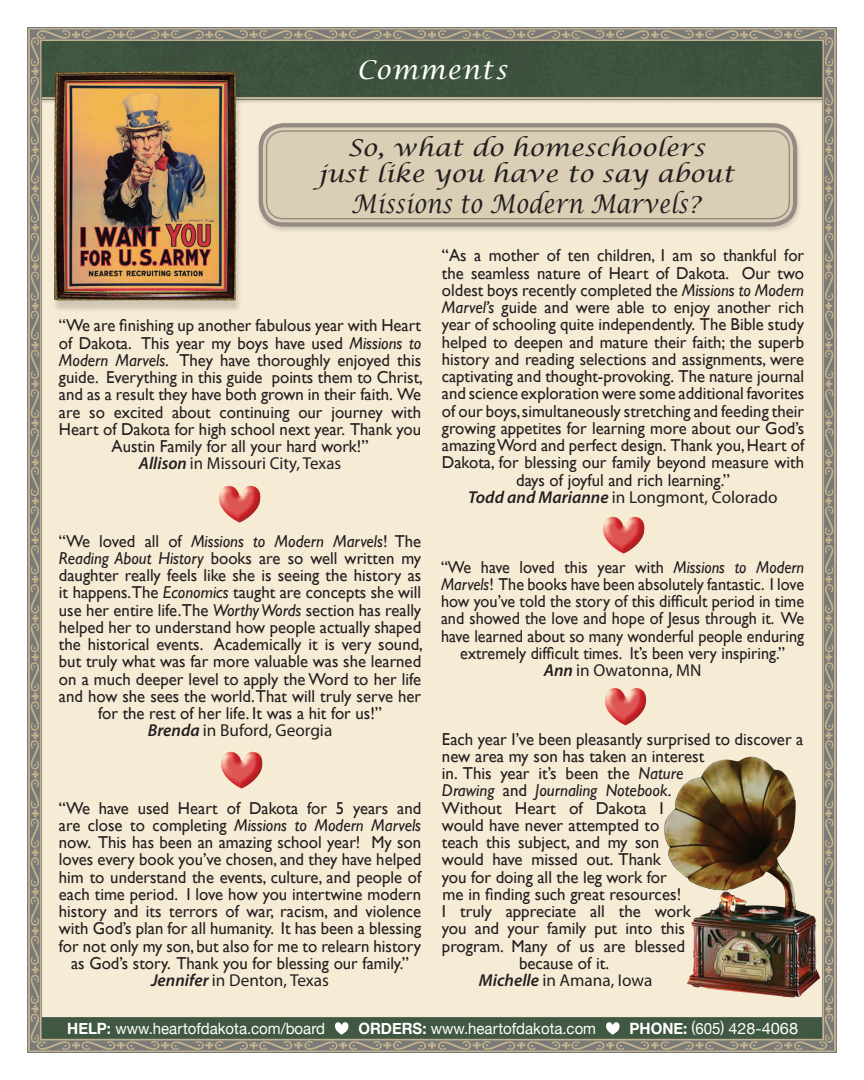
<style>
.page{position:relative;width:864px;height:1080px;background:#fff}
.page>*{position:absolute;margin:0;border:0;box-sizing:border-box;transform-origin:0 0}
.t1{font:italic 25.8px "Lucida Calligraphy";letter-spacing:.01em;color:#231f20;scale:.84 1}
.t2{font:italic 25.8px "Lucida Calligraphy";letter-spacing:.04em;color:#fff}
.t3{font:italic 23.25px "Lucida Calligraphy";color:#231f20;scale:1.1 1}
.t4{font:17.25px/17.2px "Gill Sans";color:#231f20;text-align:center}
.t5{font:17.25px/17.2px "Gill Sans";color:#231f20;text-align:center;scale:.94 1}
.t6{font:17.25px "Myriad Pro";color:#231f20}
.t7{font:15.6px "Helvetica Neue";color:#fff;scale:.96 1}
.s1{font-size:23.25px}
.s2{font-style:italic}
.s3{font-weight:600;font-style:italic}
.s4{font-weight:700}
.s5{font-size:15.9px}
</style>
<div class="page">
<img style="left:27px;top:27px;width:810px;height:1026px">
<div style="left:39px;top:42px;width:786px;height:62px;background:#231f20;opacity:.25"></div>
<div style="left:42px;top:42px;width:780px;height:55px;background:#3d533e"></div>
<hr style="left:42px;top:97px;width:780px;height:2px;background:#c5b392">
<hr style="left:42px;top:99px;width:780px;height:1px;background:#797a79">
<img style="left:219px;top:485px;width:28px;height:36px">
<img style="left:603px;top:516px;width:29px;height:35px">
<img style="left:604px;top:688px;width:29px;height:35px">
<div style="left:255px;top:122px;width:548px;height:112px;background:#231f20;opacity:.18"></div>
<div style="left:263px;top:127px;width:530px;height:95px;background:#daceb5;border-radius:21px"></div>
<div style="left:259px;top:123px;width:538px;height:104px;border:4px solid #948c84;border-radius:23px"></div>
<div style="left:266px;top:130px;width:524px;height:89px;border:1px solid #948c84;border-radius:17px"></div>
<img style="left:221px;top:751px;width:29px;height:35px">
<div style="left:52px;top:74px;width:191px;height:239px;background:#231f20;opacity:.18"></div>
<img style="left:54px;top:71px;width:182px;height:229px">
<img style="left:664px;top:757px;width:122px;height:229px">
<svg style="left:42px;top:1017px;width:780px;height:22px;background:#4f634d"></svg>
<div style="left:43px;top:1018px;width:778px;height:19px;background:#405841"></div>
<svg style="left:335px;top:1022px;width:14px;height:13px"></svg>
<svg style="left:606px;top:1022px;width:14px;height:13px"></svg>
<p class="t2" style="left:357px;top:54px;width:152px">Comments</p>
<p class="t3" style="left:347px;top:134px;width:327px">So, what do homeschoolers</p>
<p class="t3" style="left:318px;top:160px;width:380px">just like you have to say about</p>
<p class="t1" style="left:351px;top:188px;width:418px">Missions to Modern Marvels<span class="s1">?</span></p>
<p class="t4" style="left:59px;top:317px;width:365px">“We are finishing up another fabulous year with Heart of Dakota. This year my boys have used <span class="s2">Missions to Modern Marvels</span>. They have thoroughly enjoyed this guide. Everything in this guide points them to Christ, and as a result they have both grown in their faith. We are so excited about continuing our journey with Heart of Dakota for high school next year. Thank you Austin Family for all your hard work!”</p>
<p class="t6" style="left:139px;top:453px;width:204px"><span class="s3">Allison</span> in Missouri City, Texas</p>
<p class="t4" style="left:59px;top:532px;width:365px">“We loved all of <span class="s2">Missions to Modern Marvels</span>! The <span class="s2">Reading About History</span> books are so well written my daughter really feels like she is seeing the history as it happens.The <span class="s2">Economics</span> taught are concepts she will use her entire life.The <span class="s2">Worthy Words</span> section has really helped her to understand how people actually shaped the historical events. Academically it is very sound, but truly what was far more valuable was she learned on a much deeper level to apply the Word to her life and how she sees the world. That will truly serve her for the rest of her life. It was a hit for us!”</p>
<p class="t6" style="left:148px;top:720px;width:186px"><span class="s3">Brenda</span> in Buford, Georgia</p>
<p class="t4" style="left:59px;top:799px;width:364px">“We have used Heart of Dakota for 5 years and are close to completing <span class="s2">Missions to Modern Marvels </span>now. This has been an amazing school year! My son loves every book you’ve chosen, and they have helped him to understand the events, culture, and people of each time period. I love how you intertwine modern history and its terrors of war, racism, and violence with God’s plan for all humanity. It has been a blessing for not only my son, but also for me to relearn history as God’s story. Thank you for blessing our family.”</p>
<p class="t6" style="left:151px;top:970px;width:180px"><span class="s3">Jennifer</span> in Denton, Texas</p>
<p class="t4" style="left:442px;top:247px;width:364px">“As a mother of ten children, I am so thankful for the seamless nature of Heart of Dakota. Our two oldest boys recently completed the <span class="s2">Missions to Modern Marvel’s</span> guide and were able to enjoy another rich year of schooling quite independently. The Bible study helped to deepen and mature their faith; the superb history and reading selections and assignments, were captivating and thought-provoking. The nature journal and science exploration were some additional favorites of our boys, simultaneously stretching and feeding their growing appetites for learning more about our God’s amazing Word and perfect design. Thank you, Heart of Dakota, for blessing our family beyond measure with days of joyful and rich learning.”</p>
<p class="t6" style="left:468px;top:486px;width:311px"><span class="s3">Todd and Marianne</span> in Longmont, Colorado</p>
<p class="t5" style="left:441px;top:558px;width:388px">“We have loved this year with <span class="s2">Missions to Modern Marvels</span>! The books have been absolutely fantastic. I love how you’ve told the story of this difficult period in time and showed the love and hope of Jesus through it. We have learned about so many wonderful people enduring extremely difficult times. It’s been very inspiring.”</p>
<p class="t6" style="left:544px;top:660px;width:159px"><span class="s3">Ann</span> in Owatonna, MN</p>
<p class="t4" style="left:442px;top:730px;width:363px;text-align:left">Each year I’ve been pleasantly surprised to discover a new area my son has taken an interest<br>in. This year it’s been the <span class="s2">Nature<br>Drawing</span> and <span class="s2">Journaling Notebook</span>.<br>Without Heart of Dakota I</p>
<p class="t4" style="left:442px;top:816px;width:241px;text-align:left">would have never attempted to teach this subject, and my son would have missed out. Thank you for doing all the leg work for me in finding such great resources!</p>
<p class="t4" style="left:442px;top:902px;width:251px">I truly appreciate all the work you and your family put into this program. Many of us are blessed because of it.</p>
<p class="t6" style="left:479px;top:970px;width:175px"><span class="s3">Michelle</span> in Amana, Iowa</p>
<p class="t7" style="left:52px;top:1019px;width:270px"><span class="s4">HELP:</span> www.heartofdakota.com/board</p>
<p class="t7" style="left:343px;top:1019px;width:249px"><span class="s4">ORDERS:</span> www.heartofdakota.com</p>
<p class="t7" style="left:614px;top:1019px;width:177px"><span class="s4">PHONE:</span> (605) 428-<span class="s5">4068</span></p>
<p class="t7" style="left:67px;top:1019px;width:270px"><span class="s4">HELP:</span> www.heartofdakota.com/board</p>
<p class="t7" style="left:358px;top:1019px;width:249px"><span class="s4">ORDERS:</span> www.heartofdakota.com</p>
<p class="t7" style="left:630px;top:1019px;width:177px"><span class="s4">PHONE:</span> (605) 428-<span class="s5">4068</span></p>
</div>
